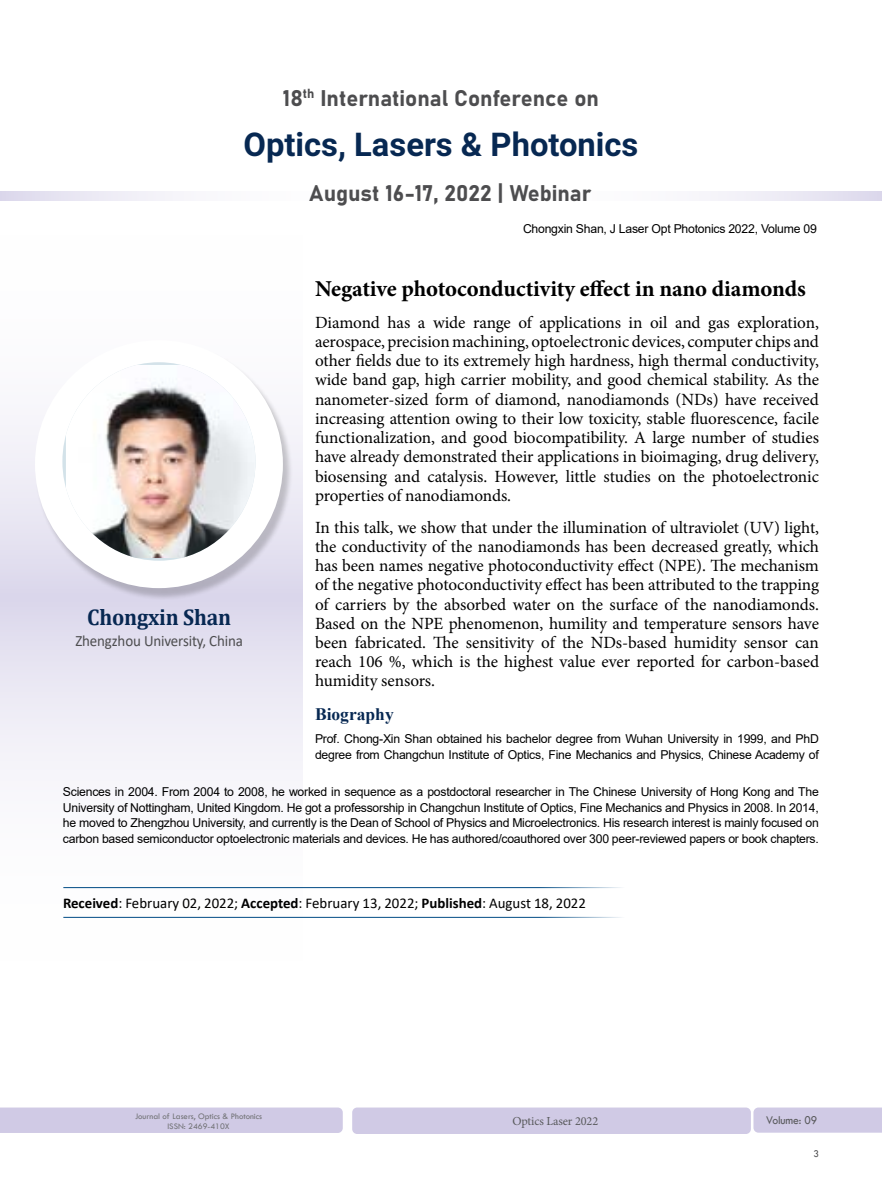
<style>
.page{position:relative;width:882px;height:1197px;background:#fff}
.page>*{position:absolute;margin:0;border:0;box-sizing:border-box;transform-origin:0 0}
.t1{font:700 32.73px "Roboto";color:#072852}
.t2{font:700 22.75px "Minion Pro";letter-spacing:-.005em;color:#000}
.t3{font:700 22.75px "Cambria";letter-spacing:-.01em;color:#072852;scale:.95 1}
.t4{font:22.4px "Bahnschrift";color:#4d4d4f}
.t5{font:700 17.5px "Times New Roman";color:#072852}
.t6{font:17.15px/19.2px "Minion Pro";letter-spacing:-.005em;color:#000;text-align:justify}
.t7{font:15.75px "Calibri";letter-spacing:-.01em;color:#4d4d4f;scale:.95 1}
.t8{font:14.88px "Calibri";color:#000}
.t9{font:12.25px/15.8px "Arial";letter-spacing:-.02em;color:#000}
.t10{font:12.25px "Minion Pro";letter-spacing:-.01em;color:#58595b}
.t11{font:12.25px "Tw Cen";letter-spacing:-.01em;color:#58595b;scale:.95 1}
.t12{font:10.5px "Tw Cen";color:#4d4d4f;scale:.95 1}
.t13{font:8.75px/10.5px "Tw Cen";color:#717275;text-align:center}
.s1{font-weight:700}
</style>
<div class="page">
<svg style="left:0;top:192px;width:882px;height:9px"></svg>
<div style="left:0;top:597px;width:302px;height:393px;background:linear-gradient(to bottom,#e2dfef,#fff)"></div>
<div style="left:0;top:205px;width:302px;height:392px;background:linear-gradient(to bottom,#fff,#e2dfef)"></div>
<div style="left:0;top:1108px;width:343px;height:25px;background:#d0cae5"></div>
<div style="left:352px;top:1108px;width:399px;height:26px;background:#d0cae5;border-radius:5px"></div>
<div style="left:753px;top:1108px;width:129px;height:25px;background:#d0cae5"></div>
<div style="left:35px;top:342px;width:257px;height:258px;background:#000;opacity:.2"></div>
<div style="left:35px;top:340px;width:248px;height:248px;background:#fff;border-radius:50%"></div>
<img style="left:66px;top:365px;width:190px;height:193px">
<hr style="left:63px;top:887px;width:595px;height:1px;background:#004b84">
<hr style="left:63px;top:917px;width:595px;height:1px;background:#004b84">
<h3 class="t4" style="left:283px;top:81px;width:318px">18<sup>th</sup> International Conference on</h3>
<h1 class="t1" style="left:243px;top:121px;width:396px">Optics, Lasers &amp; Photonics</h1>
<h3 class="t4" style="left:309px;top:176px;width:284px">August 16-17, 2022 | Webinar</h3>
<h2 class="t3" style="left:87px;top:601px;width:153px">Chongxin Shan</h2>
<p class="t7" style="left:75px;top:630px;width:178px">Zhengzhou University, China</p>
<p class="t9" style="left:523px;top:220px;width:295px">Chongxin Shan, J Laser Opt Photonics 2022, Volume 09</p>
<h2 class="t2" style="left:315px;top:273px;width:492px">Negative photoconductivity effect in nano diamonds</h2>
<p class="t6" style="left:315px;top:313px;width:506px">Diamond has a wide range of applications in oil and gas exploration, aerospace, precision machining, optoelectronic devices, computer chips and other fields due to its extremely high hardness, high thermal conductivity, wide band gap, high carrier mobility, and good chemical stability. As the nanometer-sized form of diamond, nanodiamonds (NDs) have received increasing attention owing to their low toxicity, stable fluorescence, facile functionalization, and good biocompatibility. A large number of studies have already demonstrated their applications in bioimaging, drug delivery, biosensing and catalysis. However, little studies on the photoelectronic properties of nanodiamonds.</p>
<p class="t6" style="left:315px;top:518px;width:506px">In this talk, we show that under the illumination of ultraviolet (UV) light, the conductivity of the nanodiamonds has been decreased greatly, which has been names negative photoconductivity effect (NPE). The mechanism of the negative photoconductivity effect has been attributed to the trapping of carriers by the absorbed water on the surface of the nanodiamonds.<br>Based on the NPE phenomenon, humility and temperature sensors have been fabricated. The sensitivity of the NDs-based humidity sensor can reach 106 %, which is the highest value ever reported for carbon-based humidity sensors.</p>
<p class="t5" style="left:315px;top:702px;width:80px">Biography</p>
<p class="t9" style="left:315px;top:731px;width:505px">Prof. Chong-Xin Shan obtained his bachelor degree from Wuhan University in 1999, and PhD degree from Changchun Institute of Optics, Fine Mechanics and Physics, Chinese Academy of</p>
<p class="t9" style="left:63px;top:784px;width:757px;text-align:justify">Sciences in 2004. From 2004 to 2008, he worked in sequence as a postdoctoral researcher in The Chinese University of Hong Kong and The University of Nottingham, United Kingdom. He got a professorship in Changchun Institute of Optics, Fine Mechanics and Physics in 2008. In 2014, he moved to Zhengzhou University, and currently is the Dean of School of Physics and Microelectronics. His research interest is mainly focused on carbon based semiconductor optoelectronic materials and devices. He has authored/coauthored over 300 peer-reviewed papers or book chapters.</p>
<p class="t8" style="left:63px;top:892px;width:525px"><span class="s1">Received</span>: February 02, 2022; <span class="s1">Accepted</span>: February 13, 2022; <span class="s1">Published</span>: August 18, 2022</p>
<p class="t13" style="left:135px;top:1111px;width:129px">Journal of Lasers, Optics &amp; Photonics<br>ISSN: 2469-410X</p>
<p class="t10" style="left:512px;top:1113px;width:87px">Optics Laser 2022</p>
<p class="t11" style="left:766px;top:1113px;width:55px">Volume: 09</p>
<p class="t12" style="left:813px;top:1147px;width:7px">3</p>
</div>
